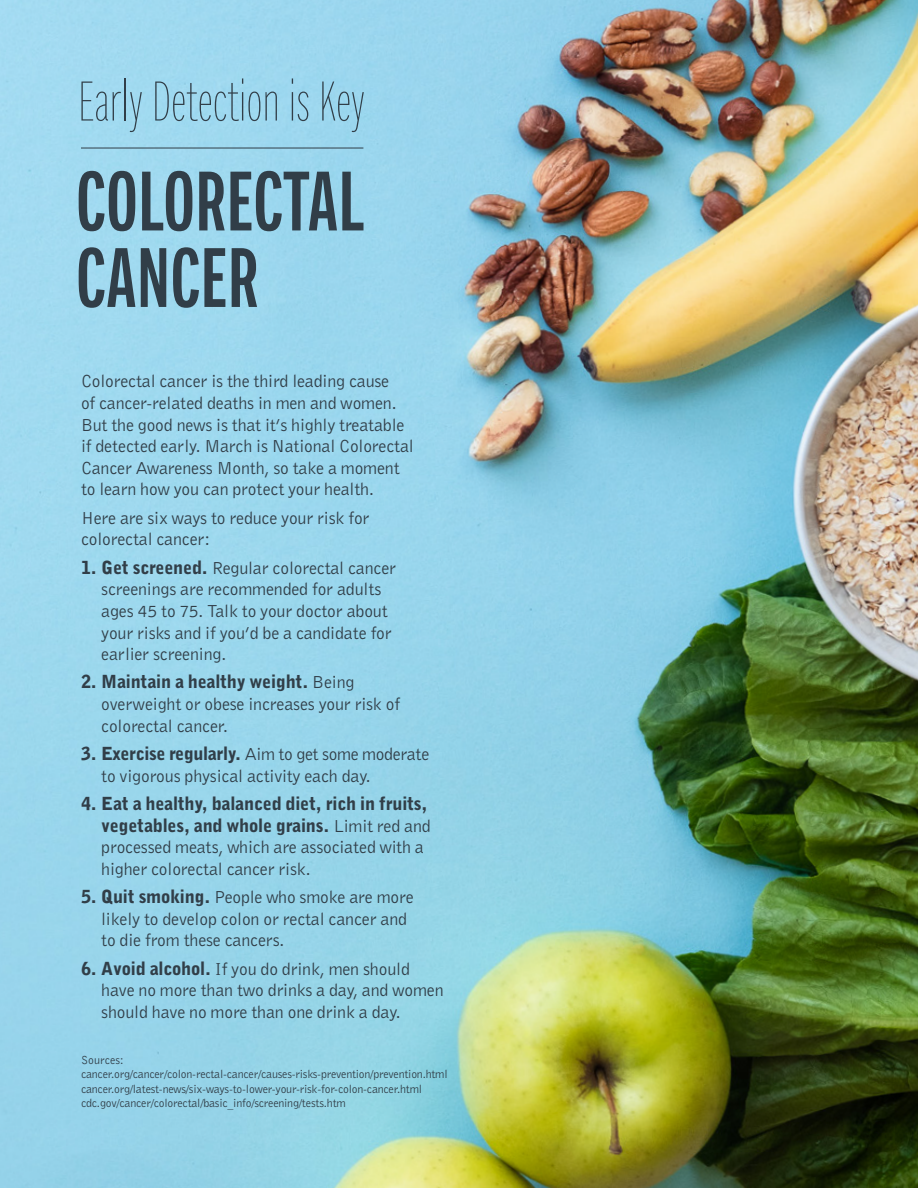
<style>
.page{position:relative;width:918px;height:1188px;background:#fff}
.page>*{position:absolute;margin:0;border:0;box-sizing:border-box;transform-origin:0 0}
.t1{font:500 84px/76.5px "Alrightv 2 Compressed LP";color:#313e48}
.t2{font:100 55.8px "Alrightv 2 Compressed LP Ex";color:#313e48}
.t3{font:18px/21.6px "Bell Gothic";letter-spacing:-.01em;color:#313e48}
.t4{font:12px "Bell Gothic";letter-spacing:-.02em;color:#313e48}
.t5{font:12px "Bell Gothic";color:#313e48}
.s1{font-weight:900}
</style>
<div class="page">
<img style="left:0;top:0;width:918px;height:1188px">
<hr style="left:81px;top:148px;width:282px;height:1px;background:#313e48">
<p class="t2" style="left:78px;top:63px;width:289px">Early Detection is Key</p>
<p class="t1" style="left:76px;top:159px;width:290px">COLORECTAL<br>CANCER</p>
<p class="t3" style="left:81px;top:370px;width:334px">Colorectal cancer is the third leading cause<br>of cancer-related deaths in men and women.<br>But the good news is that it’s highly treatable if detected early. March is National Colorectal Cancer Awareness Month, so take a moment to learn how you can protect your health.</p>
<p class="t3" style="left:81px;top:507px;width:290px">Here are six ways to reduce your risk for colorectal cancer:</p>
<p class="t3" style="left:101px;top:557px;width:296px;text-indent:-20px"><span class="s1">1. Get screened.</span> Regular colorectal cancer screenings are recommended for adults ages 45 to 75. Talk to your doctor about your risks and if you’d be a candidate for earlier screening.</p>
<p class="t3" style="left:101px;top:671px;width:300px;text-indent:-20px"><span class="s1">2. Maintain a healthy weight.</span> Being overweight or obese increases your risk of colorectal cancer.</p>
<p class="t3" style="left:101px;top:743px;width:330px;text-indent:-20px"><span class="s1">3. Exercise regularly.</span> Aim to get some moderate to vigorous physical activity each day.</p>
<p class="t3" style="left:101px;top:793px;width:331px;text-indent:-20px"><span class="s1">4. Eat a healthy, balanced diet, rich in fruits, vegetables, and whole grains.</span> Limit red and processed meats, which are associated with a higher colorectal cancer risk.</p>
<p class="t3" style="left:101px;top:886px;width:314px;text-indent:-20px"><span class="s1">5. Quit smoking.</span> People who smoke are more likely to develop colon or rectal cancer and to die from these cancers.</p>
<p class="t3" style="left:101px;top:958px;width:344px;text-indent:-20px"><span class="s1">6. Avoid alcohol.</span> If you do drink, men should have no more than two drinks a day, and women should have no more than one drink a day.</p>
<p class="t5" style="left:81px;top:1052px;width:44px">Sources:</p>
<p class="t4" style="left:81px;top:1067px;width:368px">cancer.org/cancer/colon-rectal-cancer/causes-risks-prevention/prevention.html</p>
<p class="t4" style="left:81px;top:1081px;width:343px">cancer.org/latest-news/six-ways-to-lower-your-risk-for-colon-cancer.html</p>
<p class="t4" style="left:81px;top:1095px;width:266px">cdc.gov/cancer/colorectal/basic_info/screening/tests.htm</p>
</div>
